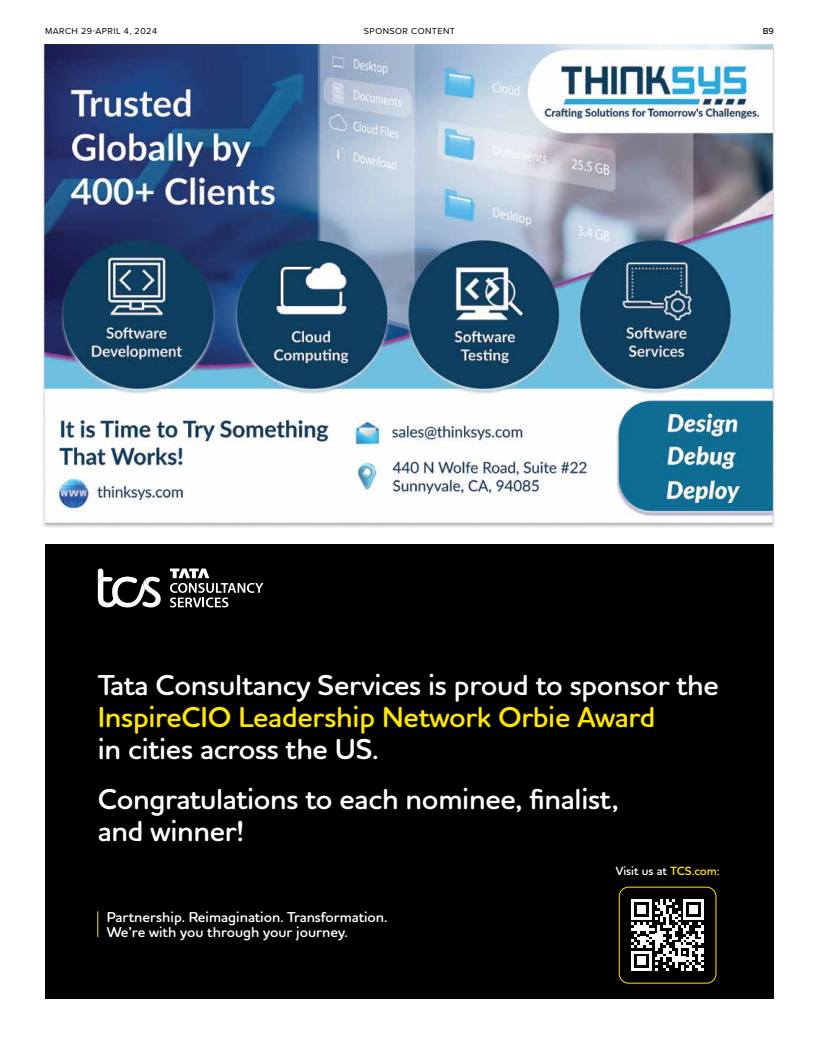
<style>
.page{position:relative;width:819px;height:1044px;background:#fff}
.page>*{position:absolute;margin:0;border:0;box-sizing:border-box;transform-origin:0 0}
.t1{font:600 29px/50px "Houschka Rounded Alt";letter-spacing:-.01em;color:#fff}
.t2{font:600 29px "Houschka Rounded Alt";letter-spacing:-.01em;color:#ffe600}
.t3{font:600 14.4px/15.6px "Houschka Rounded Alt";color:#fff}
.t4{font:600 12px "Houschka Rounded Alt";color:#fff}
.t5{font:9px "Proxima Nova";letter-spacing:.05em;color:#000}
.t6{font:500 9px "Proxima Nova";color:#000}
.s1{color:#ffe600}
</style>
<div class="page">
<img style="left:43px;top:45px;width:731px;height:482px">
<div style="left:45px;top:544px;width:729px;height:455px;background:#000"></div>
<svg style="left:170px;top:569px;width:93px;height:38px"></svg>
<svg style="left:98px;top:569px;width:63px;height:39px"></svg>
<svg style="left:631px;top:899px;width:73px;height:72px"></svg>
<div style="left:619px;top:887px;width:97px;height:97px;border:1px solid #ffe600;border-radius:9px"></div>
<svg style="left:97px;top:912px;width:1px;height:25px"></svg>
<p class="t5" style="left:45px;top:24px;width:114px">MARCH 29-APRIL 4, 2024</p>
<p class="t5" style="left:364px;top:24px;width:93px">SPONSOR CONTENT</p>
<p class="t6" style="left:763px;top:24px;width:13px">B9</p>
<p class="t1" style="left:98px;top:660px;width:623px">Tata Consultancy Services is proud to sponsor the</p>
<p class="t2" style="left:98px;top:699px;width:559px">InspireCIO Leadership Network Orbie Award</p>
<p class="t1" style="left:98px;top:724px;width:522px">in cities across the US.<br>Congratulations to each nominee, finalist,</p>
<p class="t1" style="left:98px;top:806px;width:148px">and winner!</p>
<p class="t4" style="left:616px;top:864px;width:105px">Visit us at <span class="s1">TCS.com:</span></p>
<p class="t3" style="left:107px;top:909px;width:282px">Partnership. Reimagination. Transformation.<br>We’re with you through your journey.</p>
</div>
